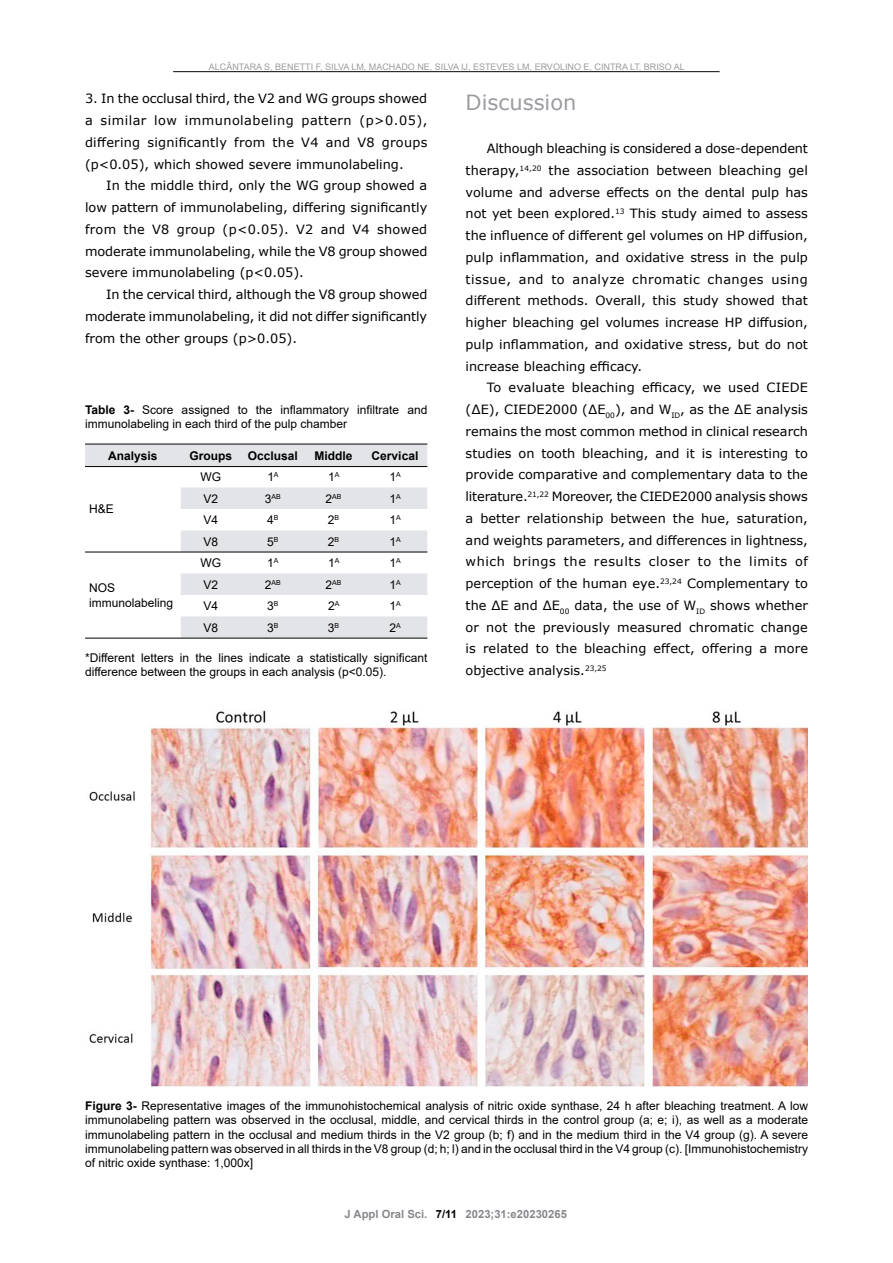
<style>
.page{position:relative;width:893px;height:1263px;background:#fff}
.page>*{position:absolute;margin:0;border:0;box-sizing:border-box;transform-origin:0 0}
.t1{font:21px "Verdana";color:#9d9ba0}
.t2{font:12.75px/21.8px "Verdana";color:#000;text-align:justify}
.t3{font:12px/14.4px "Arial";color:#000}
.t4{font:700 12px "Arial";color:#000}
.t5{font:700 11.25px "Arial";color:#89878c}
.t6{font:9px "Arial";color:#9d9ba0}
.t7{font:6.9px "Arial";color:#000}
.s1{font-weight:700}
.s2{font-size:12px}
.s3{color:#000}
</style>
<div class="page">
<hr style="left:173px;top:71px;width:547px;height:1px;background:#000805">
<img style="left:89px;top:710px;width:719px;height:377px">
<svg style="left:85px;top:445px;width:342px;height:193px"></svg>
<hr style="left:85px;top:444px;width:342px;height:1px;background:#000">
<hr style="left:85px;top:466px;width:342px;height:1px;background:#000">
<hr style="left:85px;top:552px;width:342px;height:1px;background:#000">
<hr style="left:85px;top:638px;width:342px;height:1px;background:#000">
<p class="t6" style="left:209px;top:60px;width:477px">ALCÂNTARA S, BENETTI F, SILVA LM, MACHADO NE, SILVA IJ, ESTEVES LM, ERVOLINO E, CINTRA LT, BRISO AL</p>
<p class="t2" style="left:85px;top:88px;width:344px">3. In the occlusal third, the V2 and WG groups showed a similar low immunolabeling pattern (p&gt;0.05), differing significantly from the V4 and V8 groups (p&lt;0.05), which showed severe immunolabeling.</p>
<p class="t2" style="left:85px;top:175px;width:344px;text-indent:21px">In the middle third, only the WG group showed a low pattern of immunolabeling, differing significantly from the V8 group (p&lt;0.05). V2 and V4 showed moderate immunolabeling, while the V8 group showed severe immunolabeling (p&lt;0.05).</p>
<p class="t2" style="left:85px;top:283px;width:344px;text-indent:21px">In the cervical third, although the V8 group showed moderate immunolabeling, it did not differ significantly from the other groups (p&gt;0.05).</p>
<p class="t3" style="left:85px;top:403px;width:344px"><span class="s1">Table 3-</span> Score assigned to the inflammatory infiltrate and immunolabeling in each third of the pulp chamber</p>
<p class="t4" style="left:108px;top:447px;width:51px">Analysis</p>
<p class="t4" style="left:190px;top:447px;width:44px">Groups</p>
<p class="t4" style="left:248px;top:447px;width:52px">Occlusal</p>
<p class="t4" style="left:315px;top:447px;width:40px">Middle</p>
<p class="t4" style="left:372px;top:447px;width:48px">Cervical</p>
<p class="t3" style="left:89px;top:502px;width:26px">H&amp;E</p>
<p class="t3" style="left:201px;top:470px;width:22px">WG</p>
<p class="t3" style="left:267px;top:470px;width:13px">1<sup>A</sup></p>
<p class="t3" style="left:328px;top:470px;width:13px">1<sup>A</sup></p>
<p class="t3" style="left:389px;top:470px;width:13px">1<sup>A</sup></p>
<p class="t3" style="left:204px;top:491px;width:16px">V2</p>
<p class="t7" style="left:265px;top:491px;width:17px"><span class="s2">3</span>AB</p>
<p class="t7" style="left:326px;top:491px;width:17px"><span class="s2">2</span>AB</p>
<p class="t3" style="left:389px;top:491px;width:13px">1<sup>A</sup></p>
<p class="t3" style="left:204px;top:513px;width:16px">V4</p>
<p class="t3" style="left:267px;top:513px;width:13px">4<sup>B</sup></p>
<p class="t3" style="left:328px;top:513px;width:13px">2<sup>B</sup></p>
<p class="t3" style="left:389px;top:513px;width:13px">1<sup>A</sup></p>
<p class="t3" style="left:204px;top:534px;width:16px">V8</p>
<p class="t3" style="left:267px;top:534px;width:13px">5<sup>B</sup></p>
<p class="t3" style="left:328px;top:534px;width:13px">2<sup>B</sup></p>
<p class="t3" style="left:389px;top:534px;width:13px">1<sup>A</sup></p>
<p class="t3" style="left:201px;top:556px;width:22px">WG</p>
<p class="t3" style="left:267px;top:556px;width:13px">1<sup>A</sup></p>
<p class="t3" style="left:328px;top:556px;width:13px">1<sup>A</sup></p>
<p class="t3" style="left:389px;top:556px;width:13px">1<sup>A</sup></p>
<p class="t3" style="left:204px;top:577px;width:16px">V2</p>
<p class="t7" style="left:265px;top:577px;width:17px"><span class="s2">2</span>AB</p>
<p class="t7" style="left:326px;top:577px;width:17px"><span class="s2">2</span>AB</p>
<p class="t3" style="left:389px;top:577px;width:13px">1<sup>A</sup></p>
<p class="t3" style="left:204px;top:598px;width:16px">V4</p>
<p class="t3" style="left:267px;top:598px;width:13px">3<sup>B</sup></p>
<p class="t3" style="left:328px;top:598px;width:13px">2<sup>A</sup></p>
<p class="t3" style="left:389px;top:598px;width:13px">1<sup>A</sup></p>
<p class="t3" style="left:204px;top:620px;width:16px">V8</p>
<p class="t3" style="left:267px;top:620px;width:13px">3<sup>B</sup></p>
<p class="t3" style="left:328px;top:620px;width:13px">3<sup>B</sup></p>
<p class="t3" style="left:389px;top:620px;width:13px">2<sup>A</sup></p>
<p class="t3" style="left:85px;top:650px;width:344px">*Different letters in the lines indicate a statistically significant difference between the groups in each analysis (p&lt;0.05).</p>
<p class="t3" style="left:89px;top:581px;width:86px">NOS immunolabeling</p>
<h1 class="t1" style="left:466px;top:88px;width:112px">Discussion</h1>
<p class="t2" style="left:466px;top:137px;width:344px;text-indent:21px">Although bleaching is considered a dose-dependent therapy,<sup>14,20</sup> the association between bleaching gel volume and adverse effects on the dental pulp has not yet been explored.<sup>13</sup> This study aimed to assess the influence of different gel volumes on HP diffusion, pulp inflammation, and oxidative stress in the pulp tissue, and to analyze chromatic changes using different methods. Overall, this study showed that higher bleaching gel volumes increase HP diffusion, pulp inflammation, and oxidative stress, but do not increase bleaching efficacy.</p>
<p class="t2" style="left:466px;top:377px;width:344px;text-indent:21px">To evaluate bleaching efficacy, we used CIEDE (∆E), CIEDE2000 (∆E<sub>00</sub>), and W<sub>ID</sub>, as the ∆E analysis remains the most common method in clinical research studies on tooth bleaching, and it is interesting to provide comparative and complementary data to the literature.<sup>21,22</sup> Moreover, the CIEDE2000 analysis shows a better relationship between the hue, saturation, and weights parameters, and differences in lightness, which brings the results closer to the limits of perception of the human eye.<sup>23,24</sup> Complementary to the ΔE and ΔE<sub>00</sub> data, the use of W<sub>ID</sub> shows whether or not the previously measured chromatic change is related to the bleaching effect, offering a more objective analysis.<sup>23,25</sup></p>
<p class="t3" style="left:85px;top:1098px;width:725px;text-align:justify"><span class="s1">Figure 3-</span> Representative images of the immunohistochemical analysis of nitric oxide synthase, 24 h after bleaching treatment. A low immunolabeling pattern was observed in the occlusal, middle, and cervical thirds in the control group (a; e; i), as well as a moderate immunolabeling pattern in the occlusal and medium thirds in the V2 group (b; f) and in the medium third in the V4 group (g). A severe immunolabeling pattern was observed in all thirds in the V8 group (d; h; l) and in the occlusal third in the V4 group (c). [Immunohistochemistry of nitric oxide synthase: 1,000x]</p>
<p class="t5" style="left:345px;top:1206px;width:224px">J Appl Oral Sci. <span class="s3">7/11</span> 2023;31:e20230265</p>
</div>
